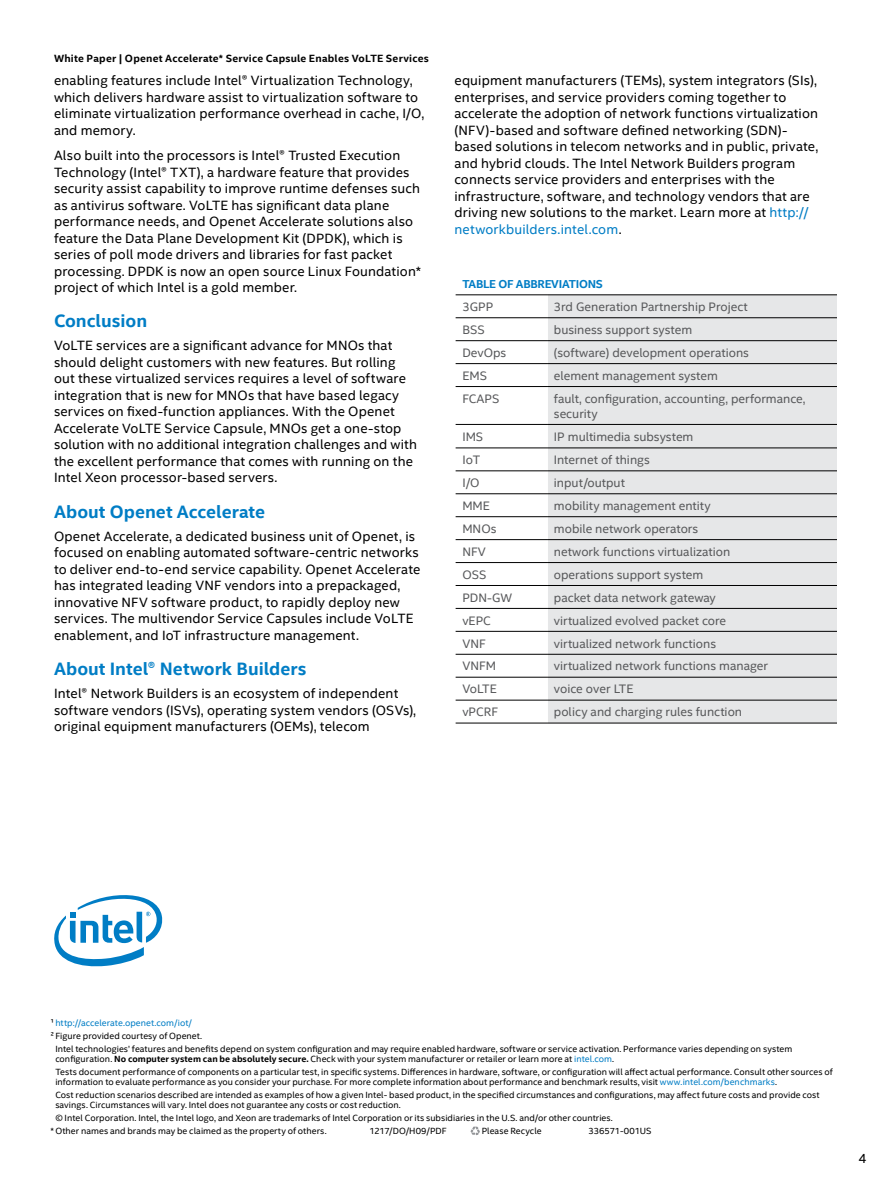
<style>
.page{position:relative;width:891px;height:1188px;background:#fff}
.page>*{position:absolute;margin:0;border:0;box-sizing:border-box;transform-origin:0 0}
.t1{font:700 18px "Intel Clear";color:#007dc5}
.t2{font:13.5px/16.5px "Intel Clear";letter-spacing:.01em;color:#000}
.t3{font:12.3px/14.9px "Intel Clear";color:#58595b}
.t4{font:700 11.55px "Intel Clear";letter-spacing:-.02em;color:#007dc5}
.t5{font:700 10.5px "Intel Clear";letter-spacing:.02em;color:#000}
.t6{font:9px/13px "Intel Clear";letter-spacing:.005em;color:#000}
.t7{font:9px "Intel Clear";letter-spacing:.005em;color:#007dc5}
.s1{color:#007dc5}
.s2{color:#000}
.s3{font-weight:700}
</style>
<div class="page">
<div style="left:548px;top:296px;width:289px;height:427px;background:#e6e7e8"></div>
<hr style="left:456px;top:295px;width:92px;height:1px;background:#000">
<hr style="left:548px;top:295px;width:289px;height:1px;background:#000">
<hr style="left:456px;top:318px;width:92px;height:1px;background:#000">
<hr style="left:548px;top:318px;width:289px;height:1px;background:#000">
<hr style="left:456px;top:340px;width:92px;height:1px;background:#000">
<hr style="left:548px;top:340px;width:289px;height:1px;background:#000">
<hr style="left:456px;top:363px;width:92px;height:1px;background:#000">
<hr style="left:548px;top:363px;width:289px;height:1px;background:#000">
<hr style="left:456px;top:386px;width:92px;height:1px;background:#000">
<hr style="left:548px;top:386px;width:289px;height:1px;background:#000">
<hr style="left:456px;top:424px;width:92px;height:1px;background:#000">
<hr style="left:548px;top:424px;width:289px;height:1px;background:#000">
<hr style="left:456px;top:448px;width:92px;height:1px;background:#000">
<hr style="left:548px;top:448px;width:289px;height:1px;background:#000">
<hr style="left:456px;top:471px;width:92px;height:1px;background:#000">
<hr style="left:548px;top:471px;width:289px;height:1px;background:#000">
<hr style="left:456px;top:494px;width:92px;height:1px;background:#000">
<hr style="left:548px;top:494px;width:289px;height:1px;background:#000">
<hr style="left:456px;top:516px;width:92px;height:1px;background:#000">
<hr style="left:548px;top:516px;width:289px;height:1px;background:#000">
<hr style="left:456px;top:539px;width:92px;height:1px;background:#000">
<hr style="left:548px;top:539px;width:289px;height:1px;background:#000">
<hr style="left:456px;top:562px;width:92px;height:1px;background:#000">
<hr style="left:548px;top:562px;width:289px;height:1px;background:#000">
<hr style="left:456px;top:585px;width:92px;height:1px;background:#000">
<hr style="left:548px;top:585px;width:289px;height:1px;background:#000">
<hr style="left:456px;top:608px;width:92px;height:1px;background:#000">
<hr style="left:548px;top:608px;width:289px;height:1px;background:#000">
<hr style="left:456px;top:631px;width:92px;height:1px;background:#000">
<hr style="left:548px;top:631px;width:289px;height:1px;background:#000">
<hr style="left:456px;top:654px;width:92px;height:1px;background:#000">
<hr style="left:548px;top:654px;width:289px;height:1px;background:#000">
<hr style="left:456px;top:677px;width:92px;height:1px;background:#000">
<hr style="left:548px;top:677px;width:289px;height:1px;background:#000">
<hr style="left:456px;top:700px;width:92px;height:1px;background:#000">
<hr style="left:548px;top:700px;width:289px;height:1px;background:#000">
<hr style="left:456px;top:723px;width:92px;height:1px;background:#000">
<hr style="left:548px;top:723px;width:289px;height:1px;background:#000">
<svg style="left:470px;top:1126px;width:10px;height:10px"></svg>
<svg style="left:54px;top:895px;width:109px;height:72px"></svg>
<p class="t5" style="left:54px;top:51px;width:376px">White Paper | Openet Accelerate* Service Capsule Enables VoLTE Services</p>
<p class="t2" style="left:54px;top:72px;width:372px">enabling features include Intel® Virtualization Technology, which delivers hardware assist to virtualization software to eliminate virtualization performance overhead in cache, I/O, and memory.</p>
<p class="t2" style="left:54px;top:147px;width:369px">Also built into the processors is Intel® Trusted Execution Technology (Intel® TXT), a hardware feature that provides security assist capability to improve runtime defenses such as antivirus software. VoLTE has significant data plane performance needs, and Openet Accelerate solutions also feature the Data Plane Development Kit (DPDK), which is series of poll mode drivers and libraries for fast packet processing. DPDK is now an open source Linux Foundation* project of which Intel is a gold member.</p>
<h1 class="t1" style="left:54px;top:308px;width:95px">Conclusion</h1>
<p class="t2" style="left:54px;top:338px;width:365px">VoLTE services are a significant advance for MNOs that should delight customers with new features. But rolling out these virtualized services requires a level of software integration that is new for MNOs that have based legacy services on fixed-function appliances. With the Openet Accelerate VoLTE Service Capsule, MNOs get a one-stop solution with no additional integration challenges and with the excellent performance that comes with running on the Intel Xeon processor-based servers.</p>
<h1 class="t1" style="left:54px;top:499px;width:213px">About Openet Accelerate</h1>
<p class="t2" style="left:54px;top:528px;width:368px">Openet Accelerate, a dedicated business unit of Openet, is focused on enabling automated software-centric networks to deliver end-to-end service capability. Openet Accelerate has integrated leading VNF vendors into a prepackaged, innovative NFV software product, to rapidly deploy new services. The multivendor Service Capsules include VoLTE enablement, and IoT infrastructure management.</p>
<h1 class="t1" style="left:54px;top:656px;width:254px">About Intel® Network Builders</h1>
<p class="t2" style="left:54px;top:686px;width:364px">Intel® Network Builders is an ecosystem of independent software vendors (ISVs), operating system vendors (OSVs), original equipment manufacturers (OEMs), telecom</p>
<p class="t2" style="left:455px;top:72px;width:365px">equipment manufacturers (TEMs), system integrators (SIs), enterprises, and service providers coming together to accelerate the adoption of network functions virtualization (NFV)-based and software defined networking (SDN)- based solutions in telecom networks and in public, private, and hybrid clouds. The Intel Network Builders program connects service providers and enterprises with the infrastructure, software, and technology vendors that are driving new solutions to the market. Learn more at <span class="s1">http:// networkbuilders.intel.com</span>.</p>
<p class="t4" style="left:462px;top:276px;width:142px">TABLE OF ABBREVIATIONS</p>
<p class="t3" style="left:462px;top:300px;width:32px">3GPP</p>
<p class="t3" style="left:554px;top:300px;width:195px">3rd Generation Partnership Project</p>
<p class="t3" style="left:462px;top:322px;width:24px">BSS</p>
<p class="t3" style="left:554px;top:322px;width:140px">business support system</p>
<p class="t3" style="left:462px;top:345px;width:46px">DevOps</p>
<p class="t3" style="left:554px;top:345px;width:197px">(software) development operations</p>
<p class="t3" style="left:462px;top:368px;width:26px">EMS</p>
<p class="t3" style="left:554px;top:368px;width:166px">element management system</p>
<p class="t3" style="left:462px;top:391px;width:39px">FCAPS</p>
<p class="t3" style="left:554px;top:391px;width:253px">fault, configuration, accounting, performance, security</p>
<p class="t3" style="left:462px;top:429px;width:22px">IMS</p>
<p class="t3" style="left:554px;top:429px;width:141px">IP multimedia subsystem</p>
<p class="t3" style="left:462px;top:453px;width:20px">IoT</p>
<p class="t3" style="left:554px;top:453px;width:97px">Internet of things</p>
<p class="t3" style="left:462px;top:476px;width:19px">I/O</p>
<p class="t3" style="left:554px;top:476px;width:73px">input/output</p>
<p class="t3" style="left:462px;top:498px;width:29px">MME</p>
<p class="t3" style="left:554px;top:498px;width:158px">mobility management entity</p>
<p class="t3" style="left:462px;top:521px;width:36px">MNOs</p>
<p class="t3" style="left:554px;top:521px;width:146px">mobile network operators</p>
<p class="t3" style="left:462px;top:544px;width:25px">NFV</p>
<p class="t3" style="left:554px;top:544px;width:178px">network functions virtualization</p>
<p class="t3" style="left:462px;top:567px;width:26px">OSS</p>
<p class="t3" style="left:554px;top:567px;width:151px">operations support system</p>
<p class="t3" style="left:462px;top:590px;width:51px">PDN-GW</p>
<p class="t3" style="left:554px;top:590px;width:163px">packet data network gateway</p>
<p class="t3" style="left:462px;top:613px;width:30px">vEPC</p>
<p class="t3" style="left:554px;top:613px;width:174px">virtualized evolved packet core</p>
<p class="t3" style="left:462px;top:636px;width:25px">VNF</p>
<p class="t3" style="left:554px;top:636px;width:164px">virtualized network functions</p>
<p class="t3" style="left:462px;top:659px;width:35px">VNFM</p>
<p class="t3" style="left:554px;top:659px;width:216px">virtualized network functions manager</p>
<p class="t3" style="left:462px;top:682px;width:36px">VoLTE</p>
<p class="t3" style="left:554px;top:682px;width:81px">voice over LTE</p>
<p class="t3" style="left:462px;top:705px;width:37px">vPCRF</p>
<p class="t3" style="left:554px;top:705px;width:190px">policy and charging rules function</p>
<p class="t7" style="left:50px;top:1017px;width:143px"><span class="s2">¹</span>http://accelerate.openet.com/iot/</p>
<p class="t6" style="left:50px;top:1030px;width:153px">²Figure provided courtesy of Openet.</p>
<p class="t6" style="left:55px;top:1043px;width:739px">Intel technologies’ features and benefits depend on system configuration and may require enabled hardware, software or service activation. Performance varies depending on system</p>
<p class="t6" style="left:55px;top:1052px;width:779px">configuration. <span class="s3">No computer system can be absolutely secure.</span> Check with your system manufacturer or retailer or learn more at <span class="s1">intel.com</span>.<br>Tests document performance of components on a particular test, in specific systems. Differences in hardware, software, or configuration will affect actual performance. Consult other sources of</p>
<p class="t6" style="left:55px;top:1075px;width:766px">information to evaluate performance as you consider your purchase. For more complete information about performance and benchmark results, visit <span class="s1">www.intel.com/benchmarks</span>.<br>Cost reduction scenarios described are intended as examples of how a given Intel- based product, in the specified circumstances and configurations, may affect future costs and provide cost</p>
<p class="t6" style="left:55px;top:1098px;width:347px">savings. Circumstances will vary. Intel does not guarantee any costs or cost reduction.</p>
<p class="t6" style="left:55px;top:1111px;width:559px">© Intel Corporation. Intel, the Intel logo, and Xeon are trademarks of Intel Corporation or its subsidiaries in the U.S. and/or other countries.</p>
<p class="t6" style="left:51px;top:1124px;width:278px">*Other names and brands may be claimed as the property of others.</p>
<p class="t6" style="left:370px;top:1124px;width:79px">1217/DO/H09/PDF</p>
<p class="t6" style="left:482px;top:1124px;width:61px">Please Recycle</p>
<p class="t6" style="left:589px;top:1124px;width:64px">336571-001US</p>
<p class="t2" style="left:859px;top:1151px;width:10px">4</p>
</div>
